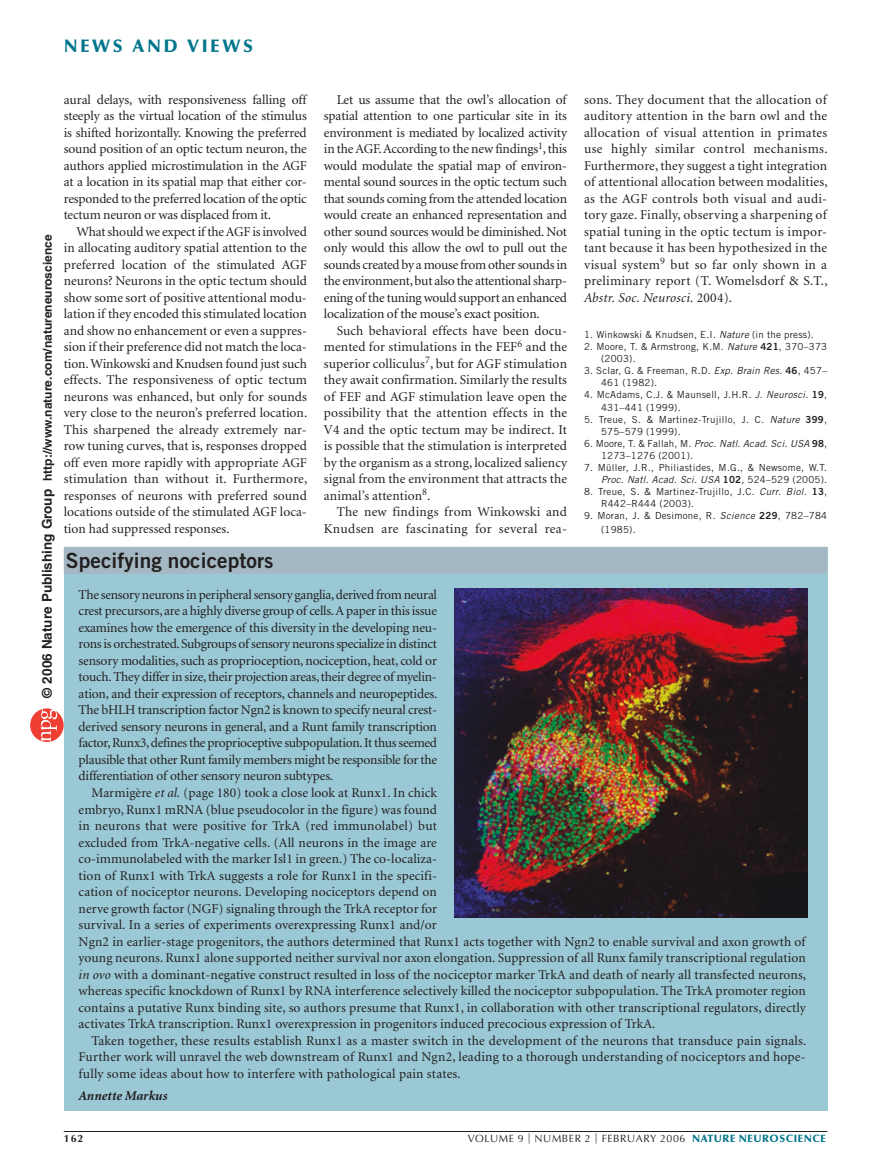
<style>
.page{position:relative;width:891px;height:1175px;background:#fff}
.page>*{position:absolute;margin:0;border:0;box-sizing:border-box;transform-origin:0 0}
.t1{font:21px "Trade Gothic Bold Two";color:#231f20}
.t2{font:900 18px "Optima";letter-spacing:.15em;color:#00758c}
.t3{font:13.5px/16.5px "Minion";letter-spacing:.005em;color:#231f20;text-align:justify}
.t4{font:italic 700 13.5px "Minion";color:#231f20}
.t5{font:12px "Helvetica Bold 2";color:#231f1f}
.t6{font:10.5px "Optima";letter-spacing:.05em;color:#231f20}
.t7{font:700 10.5px "Optima";color:#231f20}
.t8{font:9.75px/12px "Trade Gothic";letter-spacing:.025em;color:#231f20}
.s1{font-size:13.5px}
.s2{font-family:"Helvetica";font-weight:700;font-size:13.5px}
.s3{font-style:italic}
.s4{font-family:"Trade Gothic Bold Two"}
.s5{font-weight:900;color:#00758c}
</style>
<div class="page">
<hr style="left:64px;top:1131px;width:763px;height:1px;background:#231f20">
<div style="left:64px;top:548px;width:763px;height:563px;background:#9ac8d5"></div>
<img style="left:454px;top:589px;width:353px;height:328px">
<div style="left:64px;top:547px;width:763px;height:27px;background:#a3b8c3"></div>
<svg style="left:30px;top:708px;width:34px;height:34px"></svg>
<h2 class="t2" style="left:64px;top:39px;width:191px">NEWS AND VIEWS</h2>
<p class="t5" style="left:43px;top:697px;width:464px;rotate:-90deg"><span class="s1">© 200</span><span class="s2">6</span> <span class="s1">Nature Publishing Group</span> http://www.nature.com/natureneuroscience</p>
<p class="t3" style="left:64px;top:92px;width:245px">aural delays, with responsiveness falling off steeply as the virtual location of the stimulus is shifted horizontally. Knowing the preferred sound position of an optic tectum neuron, the authors applied microstimulation in the AGF at a location in its spatial map that either cor&shy;responded to the preferred location of the optic tectum neuron or was displaced from it.</p>
<p class="t3" style="left:64px;top:224px;width:245px;text-indent:13px">What should we expect if the AGF is involved in allocating auditory spatial attention to the preferred location of the stimulated AGF neurons? Neurons in the optic tectum should show some sort of positive attentional modu&shy;lation if they encoded this stimulated location and show no enhancement or even a suppres&shy;sion if their preference did not match the loca&shy;tion. Winkowski and Knudsen found just such effects. The responsiveness of optic tectum neurons was enhanced, but only for sounds very close to the neuron’s preferred location.<br>This sharpened the already extremely nar&shy;row tuning curves, that is, responses dropped off even more rapidly with appropriate AGF stimulation than without it. Furthermore, responses of neurons with preferred sound locations outside of the stimulated AGF loca&shy;tion had suppressed responses.</p>
<h1 class="t1" style="left:66px;top:553px;width:209px">Specifying nociceptors</h1>
<p class="t3" style="left:324px;top:92px;width:245px;text-indent:13px">Let us assume that the owl’s allocation of spatial attention to one particular site in its environment is mediated by localized activity in the AGF. According to the new findings<sup>1</sup>, this would modulate the spatial map of environ&shy;mental sound sources in the optic tectum such that sounds coming from the attended location would create an enhanced representation and other sound sources would be diminished. Not only would this allow the owl to pull out the sounds created by a mouse from other sounds in the environment, but also the attentional sharp&shy;ening of the tuning would support an enhanced localization of the mouse’s exact position.</p>
<p class="t3" style="left:324px;top:323px;width:245px;text-indent:13px">Such behavioral effects have been docu&shy;mented for stimulations in the FEF<sup>6</sup> and the superior colliculus<sup>7</sup>, but for AGF stimulation they await confirmation. Similarly the results of FEF and AGF stimulation leave open the possibility that the attention effects in the V4 and the optic tectum may be indirect. It is possible that the stimulation is interpreted by the organism as a strong, localized saliency signal from the environment that attracts the animal’s attention<sup>8</sup>.</p>
<p class="t3" style="left:324px;top:505px;width:245px;text-align:right">The new findings from Winkowski and<br>Knudsen are fascinating for several rea-</p>
<p class="t3" style="left:584px;top:92px;width:245px">sons. They document that the allocation of auditory attention in the barn owl and the allocation of visual attention in primates use highly similar control mechanisms.<br>Furthermore, they suggest a tight integration of attentional allocation between modalities, as the AGF controls both visual and audi&shy;tory gaze. Finally, observing a sharpening of spatial tuning in the optic tectum is impor&shy;tant because it has been hypothesized in the visual system<sup>9</sup> but so far only shown in a preliminary report (T. Womelsdorf &amp; S.T., <span class="s3">Abstr. Soc. Neurosci.</span> 2004).</p>
<p class="t8" style="left:584px;top:330px;width:231px">1. Winkowski &amp; Knudsen, E.I. <span class="s3">Nature</span> (in the press).</p>
<p class="t8" style="left:601px;top:342px;width:228px;text-indent:-17px">2. Moore, T. &amp; Armstrong, K.M. <span class="s3">Nature</span> <span class="s4">421</span>, 370–373 (2003).</p>
<p class="t8" style="left:601px;top:366px;width:228px;text-indent:-17px">3. Sclar, G. &amp; Freeman, R.D. <span class="s3">Exp. Brain Res.</span> <span class="s4">46</span>, 457–<br>461 (1982).</p>
<p class="t8" style="left:601px;top:390px;width:228px;text-indent:-17px">4. McAdams, C.J. &amp; Maunsell, J.H.R. <span class="s3">J. Neurosci.</span> <span class="s4">19</span>,<br>431–441 (1999).</p>
<p class="t8" style="left:601px;top:414px;width:228px;text-indent:-17px">5. Treue, S. &amp; Martinez-Trujillo, J. C. <span class="s3">Nature</span> <span class="s4">399</span>,<br>575–579 (1999).</p>
<p class="t8" style="left:601px;top:438px;width:228px;text-indent:-17px">6. Moore, T. &amp; Fallah, M. <span class="s3">Proc. Natl. Acad. Sci. USA</span> <span class="s4">98</span>,<br>1273–1276 (2001).</p>
<p class="t8" style="left:584px;top:462px;width:245px;text-align:right">7. Müller, J.R., Philiastides, M.G., &amp; Newsome, W.T.<br><span class="s3">Proc. Natl. Acad. Sci. USA</span> <span class="s4">102</span>, 524–529 (2005).</p>
<p class="t8" style="left:601px;top:486px;width:228px;text-indent:-17px">8. Treue, S. &amp; Martinez-Trujillo, J.C. <span class="s3">Curr. Biol.</span> <span class="s4">13</span>,<br>R442–R444 (2003).</p>
<p class="t8" style="left:601px;top:509px;width:228px;line-height:14.2px;text-indent:-17px">9. Moran, J. &amp; Desimone, R. <span class="s3">Science</span> <span class="s4">229</span>, 782–784 (1985).</p>
<p class="t3" style="left:79px;top:587px;width:360px">The sensory neurons in peripheral sensory ganglia, derived from neural crest precursors, are a highly diverse group of cells. A paper in this issue examines how the emergence of this diversity in the developing neu&shy;rons is orchestrated. Subgroups of sensory neurons specialize in distinct sensory modalities, such as proprioception, nociception, heat, cold or touch. They differ in size, their projection areas, their degree of myelin&shy;ation, and their expression of receptors, channels and neuropeptides.<br>The bHLH transcription factor Ngn2 is known to specify neural crest&shy;derived sensory neurons in general, and a Runt family transcription factor, Runx3, defines the proprioceptive subpopulation. It thus seemed plausible that other Runt family members might be responsible for the differentiation of other sensory neuron subtypes.</p>
<p class="t3" style="left:79px;top:785px;width:729px;text-align:left;text-indent:13px">Marmigère <span class="s3">et al.</span> (page 180) took a close look at Runx1. In chick<br>embryo, Runx1 mRNA (blue pseudocolor in the figure) was found<br>in neurons that were positive for TrkA (red immunolabel) but<br>excluded from TrkA-negative cells. (All neurons in the image are<br>co- immunolabeled with the marker Isl1 in green.) The co-localiza-<br>tion of Runx1 with TrkA suggests a role for Runx1 in the specifi-<br>cation of nociceptor neurons. Developing nociceptors depend on<br>nerve growth factor (NGF) signaling through the TrkA receptor for<br>survival. In a series of experiments overexpressing Runx1 and/or<br>Ngn2 in earlier-stage progenitors, the authors determined that Runx1 acts together with Ngn2 to enable survival and axon growth of young neurons. Runx1 alone supported neither survival nor axon elongation. Suppression of all Runx family transcriptional regulation <span class="s3">in ovo</span> with a dominant-negative construct resulted in loss of the nociceptor marker TrkA and death of nearly all transfected neurons, whereas specific knockdown of Runx1 by RNA interference selectively killed the nociceptor subpopulation. The TrkA promoter region contains a putative Runx binding site, so authors presume that Runx1, in collaboration with other transcriptional regulators, directly activates TrkA transcription. Runx1 overexpression in progenitors induced precocious expression of TrkA.</p>
<p class="t3" style="left:79px;top:1033px;width:729px;text-indent:13px">Taken together, these results establish Runx1 as a master switch in the development of the neurons that transduce pain signals.<br>Further work will unravel the web downstream of Runx1 and Ngn2, leading to a thorough understanding of nociceptors and hope&shy;fully some ideas about how to interfere with pathological pain states.</p>
<p class="t4" style="left:79px;top:1090px;width:90px">Annette Markus</p>
<p class="t7" style="left:64px;top:1133px;width:21px">162</p>
<p class="t6" style="left:468px;top:1133px;width:359px">VOLUME 9 | NUMBER 2 | FEBRUARY 2006 <span class="s5">NATURE NEUROSCIENCE</span></p>
</div>
